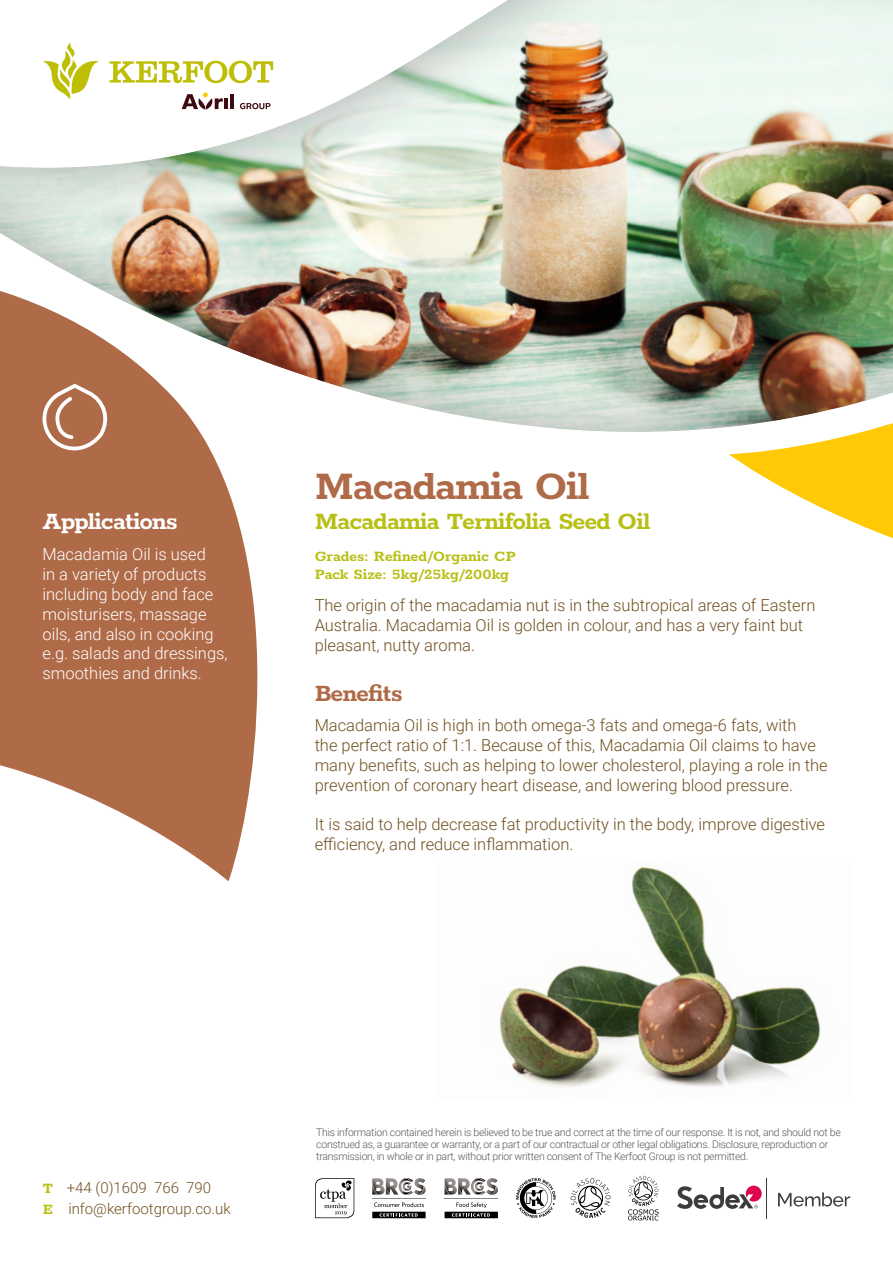
<style>
.page{position:relative;width:893px;height:1263px;background:#fff}
.page>*{position:absolute;margin:0;border:0;box-sizing:border-box;transform-origin:0 0}
.t1{font:700 45px "Rokkitt";letter-spacing:-.025em;color:#af6a48}
.t2{font:700 27px "Rokkitt";letter-spacing:-.025em;color:#b8bf14}
.t3{font:700 27px "Rokkitt";letter-spacing:-.025em;color:#fff}
.t4{font:700 27px "Rokkitt";letter-spacing:-.025em;color:#af6a48}
.t5{font:300 16.5px/19.8px "Roboto";color:#70501f}
.t6{font:300 16.5px/19.8px "Roboto";color:#fff}
.t7{font:700 16.5px/18px "Rokkitt";color:#b8bf14}
.t8{font:300 15px/21px "Roboto";color:#70501f}
.t9{font:300 10.5px/12px "Roboto";letter-spacing:-.025em;color:#575756}
.s1{font-family:"Rokkitt";font-weight:700;font-size:16.5px;color:#b8bf14}
</style>
<div class="page">
<svg style="left:0;top:518px;width:258px;height:363px;fill:#af6a48"></svg>
<img style="left:0;top:0;width:893px;height:518px">
<svg style="left:110px;top:61px;width:163px;height:22px"></svg>
<svg style="left:43px;top:43px;width:56px;height:57px"></svg>
<svg style="left:240px;top:103px;width:31px;height:6px"></svg>
<hr style="left:224px;top:98px;width:4px;height:11px;background:#3d0a12">
<svg style="left:182px;top:92px;width:41px;height:18px"></svg>
<hr style="left:230px;top:94px;width:4px;height:15px;background:#3d0a12">
<img style="left:499px;top:866px;width:322px;height:222px">
<svg style="left:42px;top:384px;width:66px;height:66px"></svg>
<svg style="left:729px;top:391px;width:164px;height:148px"></svg>
<svg style="left:778px;top:1192px;width:72px;height:14px"></svg>
<svg style="left:677px;top:1185px;width:85px;height:24px"></svg>
<hr style="left:767px;top:1178px;width:1px;height:40px;background:#3c3c3b">
<svg style="left:374px;top:1202px;width:50px;height:5px"></svg>
<hr style="left:372px;top:1198px;width:54px;height:1px;background:#878787">
<svg style="left:372px;top:1212px;width:54px;height:6px"></svg>
<svg style="left:379px;top:1213px;width:39px;height:3px"></svg>
<svg style="left:372px;top:1178px;width:54px;height:17px"></svg>
<hr style="left:445px;top:1198px;width:53px;height:1px;background:#878787">
<svg style="left:445px;top:1212px;width:53px;height:6px"></svg>
<svg style="left:452px;top:1202px;width:38px;height:14px"></svg>
<svg style="left:445px;top:1178px;width:53px;height:17px"></svg>
<svg style="left:571px;top:1178px;width:40px;height:40px"></svg>
<svg style="left:628px;top:1176px;width:31px;height:44px"></svg>
<svg style="left:315px;top:1178px;width:39px;height:40px"></svg>
<svg style="left:516px;top:1178px;width:40px;height:40px"></svg>
<h2 class="t3" style="left:43px;top:501px;width:137px">Applications</h2>
<h1 class="t1" style="left:315px;top:453px;width:276px">Macadamia Oil</h1>
<h2 class="t2" style="left:315px;top:501px;width:337px">Macadamia Ternifolia Seed Oil</h2>
<p class="t6" style="left:43px;top:544px;width:187px">Macadamia Oil is used<br>in a variety of products including body and face moisturisers, massage oils, and also in cooking e.g. salads and dressings, smoothies and drinks.</p>
<p class="t7" style="left:315px;top:545px;width:203px">Grades: Refined/Organic CP<br>Pack Size: 5kg/25kg/200kg</p>
<p class="t5" style="left:315px;top:595px;width:502px">The origin of the macadamia nut is in the subtropical areas of Eastern<br>Australia. Macadamia Oil is golden in colour, and has a very faint but pleasant, nutty aroma.</p>
<h2 class="t4" style="left:315px;top:673px;width:90px">Benefits</h2>
<p class="t5" style="left:315px;top:715px;width:515px">Macadamia Oil is high in both omega-3 fats and omega-6 fats, with<br>the perfect ratio of 1:1. Because of this, Macadamia Oil claims to have many benefits, such as helping to lower cholesterol, playing a role in the prevention of coronary heart disease, and lowering blood pressure.</p>
<p class="t5" style="left:315px;top:814px;width:512px">It is said to help decrease fat productivity in the body, improve digestive efficiency, and reduce inflammation.</p>
<p class="t8" style="left:43px;top:1176px;width:189px"><span class="s1">T</span> +44 (0)1609 766 790<br><span class="s1">E</span> info@kerfootgroup.co.uk</p>
<p class="t9" style="left:316px;top:1126px;width:526px">This information contained herein is believed to be true and correct at the time of our response. It is not, and should not be construed as, a guarantee or warranty, or a part of our contractual or other legal obligations. Disclosure, reproduction or transmission, in whole or in part, without prior written consent of The Kerfoot Group is not permitted.</p>
</div>
